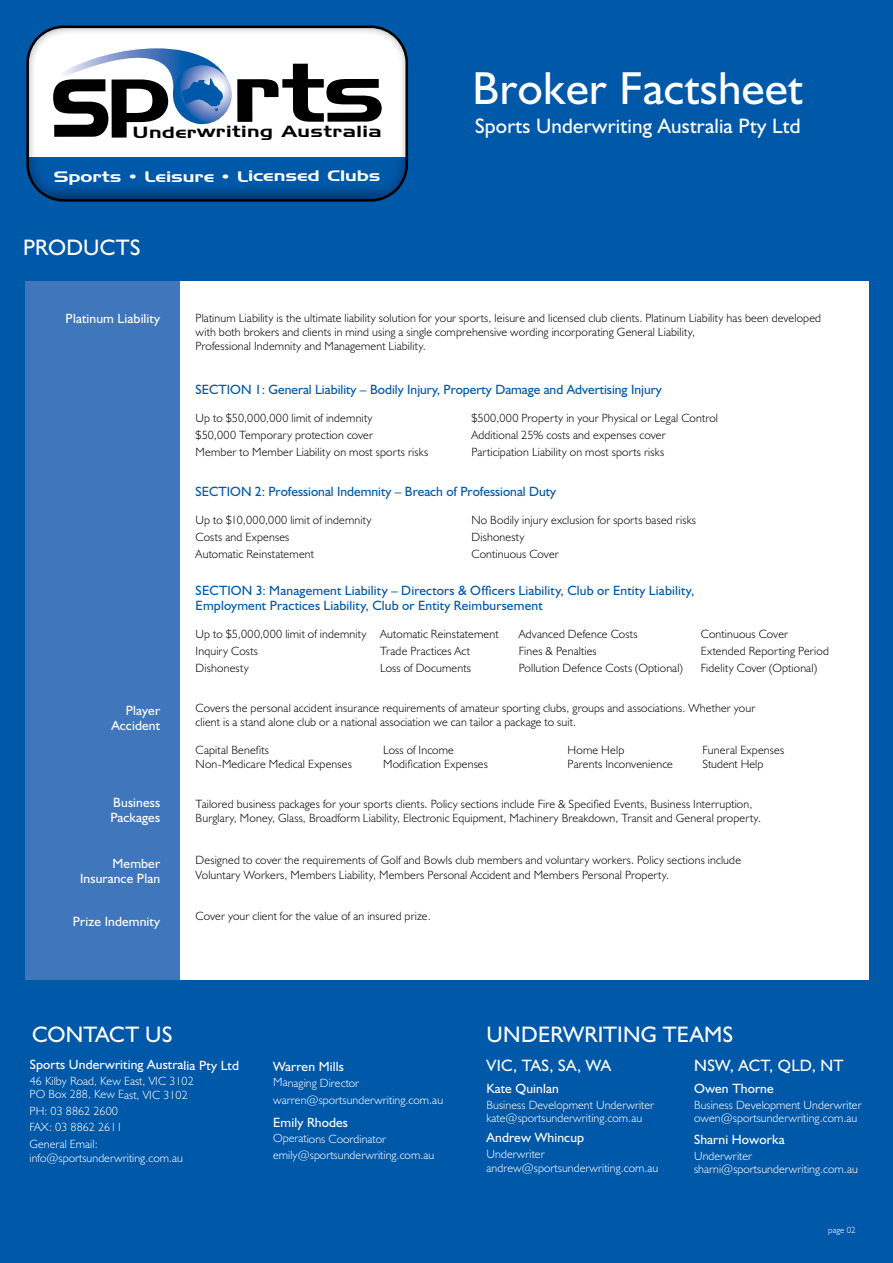
<style>
.page{position:relative;width:893px;height:1263px;background:#0058a9}
.page>*{position:absolute;margin:0;border:0;box-sizing:border-box;transform-origin:0 0}
.t1{font:108.9px "Handel Gothic BT";color:#000}
.t2{font:80.85px "Handel Gothic BT";color:#000;scale:1.33 1}
.t3{font:46.5px "Humanist 521 BT";letter-spacing:.01em;color:#fff}
.t4{font:22.5px "Humanist 521 BT";letter-spacing:.01em;color:#fff}
.t5{font:21px "Humanist 521 BT";letter-spacing:.01em;color:#fff}
.t6{font:16.5px "Humanist 521 BT";letter-spacing:.015em;color:#fff}
.t7{font:15.75px "Handel Gothic BT";letter-spacing:.02em;color:#000;scale:1.33 1}
.t8{font:14.7px "Handel Gothic BT";letter-spacing:-.005em;color:#fff;scale:1.33 1}
.t9{font:13.5px/15px "Humanist 521 BT";letter-spacing:.005em;color:#0058a9}
.t10{font:13.5px/15px "Humanist 521 BT";letter-spacing:.01em;color:#fff;text-align:right}
.t11{font:300 12px/17.2px "Humanist 521 BT";letter-spacing:.01em;color:#000}
.t12{font:300 12px/13.5px "Humanist 521 BT";letter-spacing:.005em;color:#fff}
.t13{font:300 9px "Humanist 521 BT";color:#fff}
.s1{font-size:80.85px}
</style>
<div class="page">
<svg style="left:26px;top:26px;width:382px;height:176px;fill:#fff"></svg>
<div style="left:26px;top:281px;width:155px;height:699px;background:#4076bb"></div>
<div style="left:181px;top:281px;width:688px;height:699px;background:#fff"></div>
<h2 class="t2" style="left:231px;top:44px;width:118px">rts</h2>
<h1 class="t1" style="left:49px;top:32px;width:124px">s<span class="s1">p</span></h1>
<h3 class="t7" style="left:133px;top:122px;width:189px">Underwriting Australia</h3>
<p class="t8" style="left:54px;top:167px;width:247px">Sports • Leisure • Licensed Clubs</p>
<h3 class="t4" style="left:23px;top:233px;width:43px">PRODU</h3>
<h3 class="t4" style="left:100px;top:233px;width:29px">CTS</h3>
<h3 class="t3" style="left:472px;top:60px;width:332px">Broker Factsheet</h3>
<h3 class="t5" style="left:475px;top:113px;width:327px">Sports Underwriting Australia Pty Ltd</h3>
<p class="t10" style="left:66px;top:310px;width:96px">Platinum Liability</p>
<p class="t10" style="left:111px;top:703px;width:50px">Player<br>Accident</p>
<p class="t10" style="left:110px;top:795px;width:51px;text-align:left">Business<br>Packages</p>
<p class="t10" style="left:80px;top:855px;width:82px">Member<br>Insurance Plan</p>
<p class="t10" style="left:73px;top:913px;width:89px">Prize Indemnity</p>
<p class="t11" style="left:196px;top:310px;width:627px;line-height:14.2px">Platinum Liability is the ultimate liability solution for your sports, leisure and licensed club clients. Platinum Liability has been developed with both brokers and clients in mind using a single comprehensive wording incorporating General Liability,<br>Professional Indemnity and Management Liability.</p>
<p class="t9" style="left:196px;top:381px;width:32px">SECTION</p>
<p class="t9" style="left:255px;top:381px;width:408px">1: General Liability – Bodily Injury, Property Damage and Advertising Injury</p>
<p class="t11" style="left:196px;top:409px;width:234px">Up to $50,000,000 limit of indemnity<br>$50,000 Temporary protection cover<br>Member to Member Liability on most sports risks</p>
<p class="t11" style="left:471px;top:409px;width:248px">$500,000 Property in your Physical or Legal Control<br>Additional 25% costs and expenses cover<br>Participation Liability on most sports risks</p>
<p class="t9" style="left:196px;top:483px;width:32px">SECTION</p>
<p class="t9" style="left:255px;top:483px;width:303px">2: Professional Indemnity – Breach of Professional Duty</p>
<p class="t11" style="left:196px;top:511px;width:177px">Up to $10,000,000 limit of indemnity<br>Costs and Expenses<br>Automatic Reinstatement</p>
<p class="t11" style="left:471px;top:511px;width:226px">No Bodily injury exclusion for sports based risks<br>Dishonesty<br>Continuous Cover</p>
<p class="t9" style="left:196px;top:582px;width:33px">SECTION</p>
<p class="t9" style="left:196px;top:582px;width:500px;text-indent:60px">3: Management Liability – Directors &amp; Officers Liability, Club or Entity Liability,<br>Employment Practices Liability, Club or Entity Reimbursement</p>
<p class="t11" style="left:196px;top:625px;width:172px">Up to $5,000,000 limit of indemnity<br>Inquiry Costs<br>Dishonesty</p>
<p class="t11" style="left:380px;top:625px;width:120px">Automatic Reinstatement<br>Trade Practices Act<br>Loss of Documents</p>
<p class="t11" style="left:519px;top:625px;width:166px">Advanced Defence Costs<br>Fines &amp; Penalties<br>Pollution Defence Costs (Optional)</p>
<p class="t11" style="left:701px;top:625px;width:130px">Continuous Cover<br>Extended Reporting Period<br>Fidelity Cover (Optional)</p>
<p class="t11" style="left:196px;top:701px;width:561px;line-height:14.2px">Covers the personal accident insurance requirements of amateur sporting clubs, groups and associations. Whether your client is a stand alone club or a national association we can tailor a package to suit.</p>
<p class="t11" style="left:196px;top:741px;width:75px">Capital Benefits</p>
<p class="t11" style="left:383px;top:741px;width:72px">Loss of Income</p>
<p class="t11" style="left:568px;top:741px;width:58px">Home Help</p>
<p class="t11" style="left:703px;top:741px;width:83px">Funeral Expenses</p>
<p class="t11" style="left:196px;top:755px;width:158px">Non-Medicare Medical Expenses</p>
<p class="t11" style="left:383px;top:755px;width:106px">Modification Expenses</p>
<p class="t11" style="left:568px;top:755px;width:107px">Parents Inconvenience</p>
<p class="t11" style="left:703px;top:755px;width:62px">Student Help</p>
<p class="t11" style="left:196px;top:797px;width:567px;line-height:14.2px">Tailored business packages for your sports clients. Policy sections include Fire &amp; Specified Events, Business Interruption,<br>Burglary, Money, Glass, Broadform Liability, Electronic Equipment, Machinery Breakdown, Transit and General property.</p>
<p class="t11" style="left:196px;top:853px;width:547px;line-height:14.2px">Designed to cover the requirements of Golf and Bowls club members and voluntary workers. Policy sections include<br>Voluntary Workers, Members Liability, Members Personal Accident and Members Personal Property.</p>
<p class="t11" style="left:196px;top:907px;width:237px">Cover your client for the value of an insured prize.</p>
<h3 class="t4" style="left:32px;top:1020px;width:142px">Contact Us</h3>
<p class="t10" style="left:30px;top:1057px;width:211px">Sports Underwriting Australia Pty Ltd</p>
<p class="t12" style="left:30px;top:1074px;width:166px">46 Kilby Road, Kew East, VIC 3102<br>PO Box 288, Kew East, VIC 3102</p>
<p class="t12" style="left:30px;top:1102px;width:95px;line-height:16.5px">PH: 03 8862 2600<br>FAX: 03 8862 2611<br>General Email:</p>
<p class="t12" style="left:30px;top:1151px;width:155px">info@sportsunderwriting.com.au</p>
<p class="t10" style="left:273px;top:1058px;width:72px">Warren Mills</p>
<p class="t12" style="left:273px;top:1073px;width:171px;line-height:17.4px">Managing Director warren@sportsunderwriting.com.au</p>
<p class="t10" style="left:273px;top:1114px;width:76px">Emily Rhodes</p>
<p class="t12" style="left:273px;top:1130px;width:163px;line-height:16.5px">Operations Coordinator emily@sportsunderwriting.com.au</p>
<h3 class="t4" style="left:487px;top:1020px;width:18px">UND</h3>
<h3 class="t4" style="left:538px;top:1020px;width:71px">ERWRITIN</h3>
<h3 class="t4" style="left:641px;top:1020px;width:92px">G TEAMS</h3>
<h3 class="t6" style="left:694px;top:1055px;width:139px">NSW, ACT, QLD, NT</h3>
<p class="t10" style="left:694px;top:1080px;width:81px">Owen Thorne</p>
<p class="t12" style="left:694px;top:1097px;width:169px">Business Development Underwriter owen@sportsunderwriting.com.au</p>
<p class="t10" style="left:694px;top:1132px;width:92px">Sharni Howorka</p>
<p class="t12" style="left:694px;top:1149px;width:165px">Underwriter sharni@sportsunderwriting.com.au</p>
<h3 class="t6" style="left:487px;top:1055px;width:126px">VIC, TAS, SA, WA</h3>
<p class="t10" style="left:487px;top:1080px;width:74px">Kate Quinlan</p>
<p class="t12" style="left:487px;top:1097px;width:169px">Business Development Underwriter kate@sportsunderwriting.com.au</p>
<p class="t10" style="left:487px;top:1130px;width:99px">Andrew Whincup</p>
<p class="t12" style="left:487px;top:1146px;width:173px;line-height:14.2px">Underwriter andrew@sportsunderwriting.com.au</p>
<p class="t13" style="left:828px;top:1224px;width:29px">page 02</p>
</div>
